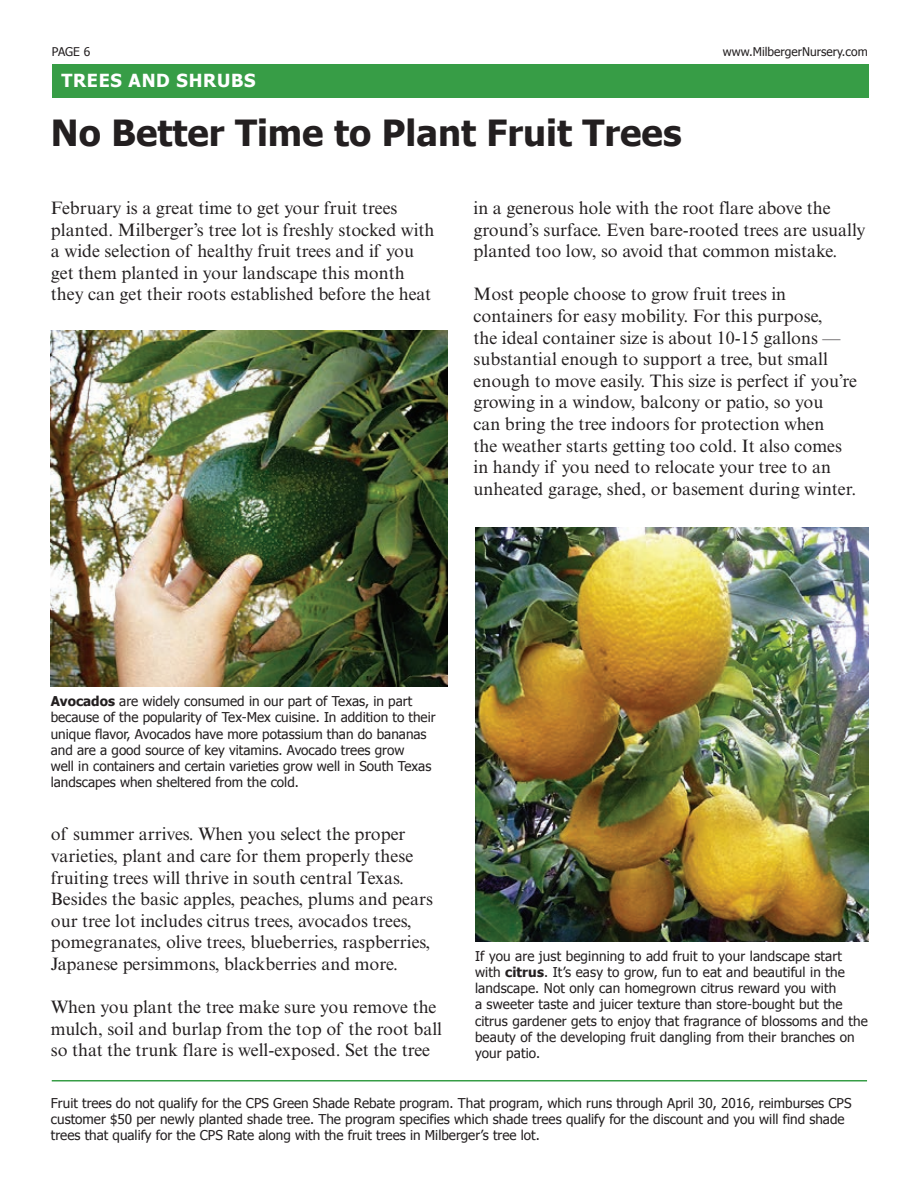
<style>
.page{position:relative;width:918px;height:1188px;background:#fff}
.page>*{position:absolute;margin:0;border:0;box-sizing:border-box;transform-origin:0 0}
.t1{font:700 36px "Tahoma";color:#231f20}
.t2{font:18px/21.6px "Times NRMT";color:#231f20}
.t3{font:700 18px "Tahoma";letter-spacing:.04em;color:#fff}
.t4{font:13.5px/16.2px "Tahoma";color:#231f20}
.t5{font:12px "Tahoma";color:#231f20}
.s1{font-weight:700}
</style>
<div class="page">
<hr style="left:52px;top:1080px;width:815px;height:2px;background:#379d46">
<div style="left:52px;top:64px;width:817px;height:33px;background:#379d46"></div>
<img style="left:51px;top:331px;width:396px;height:356px">
<img style="left:475px;top:528px;width:394px;height:413px">
<p class="t5" style="left:52px;top:44px;width:40px">PAGE 6</p>
<p class="t5" style="left:723px;top:44px;width:146px">www.MilbergerNursery.com</p>
<p class="t3" style="left:61px;top:68px;width:196px">TREES AND SHRUBS</p>
<h1 class="t1" style="left:51px;top:108px;width:632px">No Better Time to Plant Fruit Trees</h1>
<p class="t2" style="left:51px;top:197px;width:385px">February is a great time to get your fruit trees planted. Milberger’s tree lot is freshly stocked with a wide selection of healthy fruit trees and if you get them planted in your landscape this month they can get their roots established before the heat</p>
<p class="t2" style="left:474px;top:197px;width:394px">in a generous hole with the root flare above the ground’s surface. Even bare-rooted trees are usually planted too low, so avoid that common mistake.</p>
<p class="t2" style="left:474px;top:283px;width:385px">Most people choose to grow fruit trees in containers for easy mobility. For this purpose,<br>the ideal container size is about 10-15 gallons — substantial enough to support a tree, but small enough to move easily. This size is perfect if you’re growing in a window, balcony or patio, so you<br>can bring the tree indoors for protection when<br>the weather starts getting too cold. It also comes in handy if you need to relocate your tree to an unheated garage, shed, or basement during winter.</p>
<p class="t4" style="left:51px;top:693px;width:386px"><span class="s1">Avocados</span> are widely consumed in our part of Texas, in part because of the popularity of Tex-Mex cuisine. In addition to their unique flavor, Avocados have more potassium than do bananas and are a good source of key vitamins. Avocado trees grow<br>well in containers and certain varieties grow well in South Texas landscapes when sheltered from the cold.</p>
<p class="t2" style="left:51px;top:823px;width:384px">of summer arrives. When you select the proper varieties, plant and care for them properly these fruiting trees will thrive in south central Texas.<br>Besides the basic apples, peaches, plums and pears our tree lot includes citrus trees, avocados trees, pomegranates, olive trees, blueberries, raspberries, Japanese persimmons, blackberries and more.</p>
<p class="t2" style="left:51px;top:996px;width:393px">When you plant the tree make sure you remove the mulch, soil and burlap from the top of the root ball so that the trunk flare is well-exposed. Set the tree</p>
<p class="t4" style="left:475px;top:947px;width:394px">If you are just beginning to add fruit to your landscape start with <span class="s1">citrus</span>. It’s easy to grow, fun to eat and beautiful in the landscape. Not only can homegrown citrus reward you with<br>a sweeter taste and juicer texture than store-bought but the citrus gardener gets to enjoy that fragrance of blossoms and the beauty of the developing fruit dangling from their branches on your patio.</p>
<p class="t4" style="left:51px;top:1094px;width:802px">Fruit trees do not qualify for the CPS Green Shade Rebate program. That program, which runs through April 30, 2016, reimburses CPS customer $50 per newly planted shade tree. The program specifies which shade trees qualify for the discount and you will find shade trees that qualify for the CPS Rate along with the fruit trees in Milberger’s tree lot.</p>
</div>
